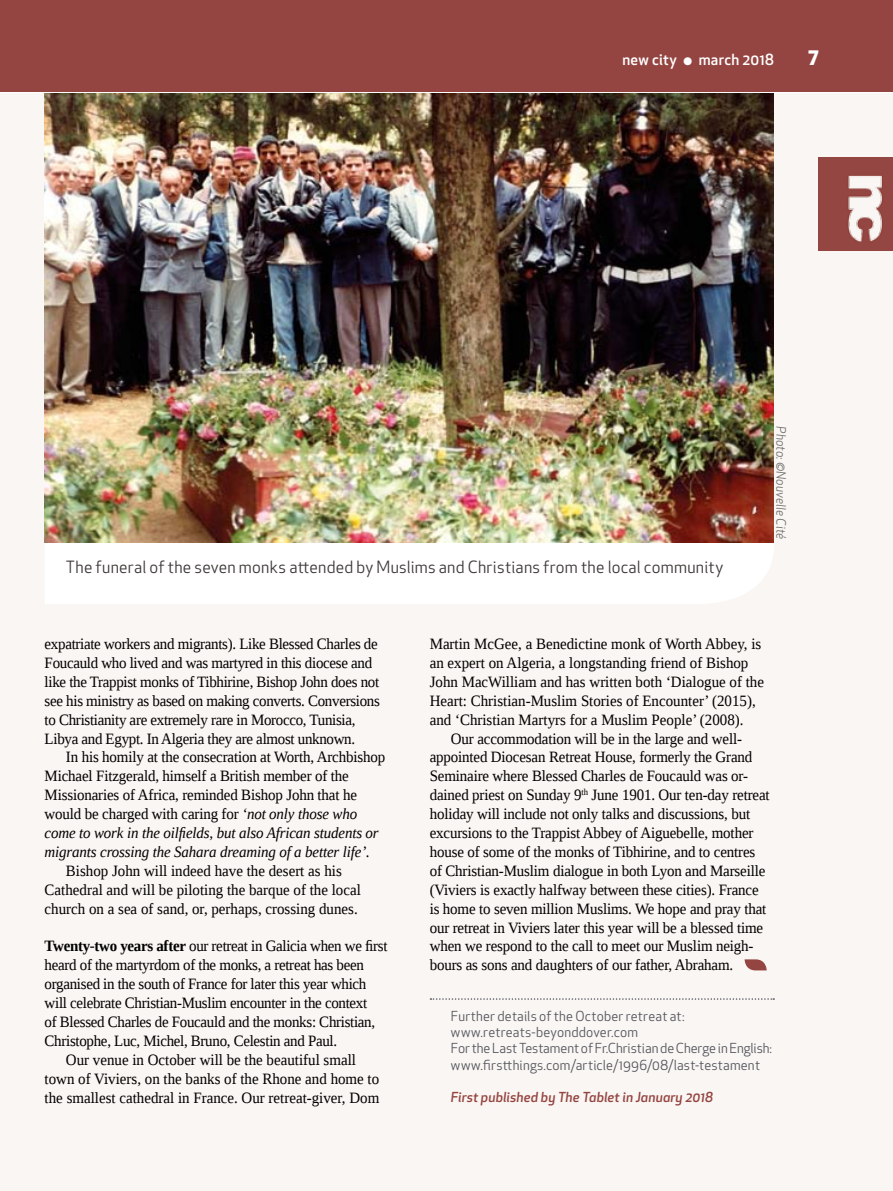
<style>
.page{position:relative;width:893px;height:1191px;background:#fff}
.page>*{position:absolute;margin:0;border:0;box-sizing:border-box;transform-origin:0 0}
.t1{font:800 19.5px "Apex New";color:#fff}
.Text_body{font:16.5px "Apex New";letter-spacing:.015em;color:#3b3735}
.Text_body-2{font:15.75px/18.9px "Liberation Serif";letter-spacing:-.01em;color:#000;scale:.95 1}
.t2{font:500 15px "Apex New";letter-spacing:.01em;color:#fff}
.Footnote_Apex_Paragr{font:13.5px/16.2px "Apex New";letter-spacing:.01em;color:#52555d}
.Footnote_Apex_Paragr-2{font:italic 500 13.5px "Apex New";letter-spacing:.01em;color:#944541}
.t3{font:italic 12.75px "Apex New";color:#706f6f;scale:.95 1}
.s1{font-weight:800}
.s2{font-style:italic}
.s3{font-weight:700}
</style>
<div class="page">
<div style="left:0;top:0;width:893px;height:91px;background:#944541"></div>
<div style="left:0;top:94px;width:893px;height:1097px;background:#faf6f3"></div>
<div style="left:45px;top:542px;width:729px;height:62px;background:#fff"></div>
<img style="left:819px;top:157px;width:74px;height:94px">
<svg style="left:745px;top:959px;width:22px;height:11px"></svg>
<svg style="left:430px;top:998px;width:344px;height:1px"></svg>
<img style="left:45px;top:94px;width:729px;height:448px">
<p class="t2" style="left:622px;top:49px;width:153px">new city <span class="s1">○</span> march 2018</p>
<p class="t1" style="left:808px;top:44px;width:12px">7</p>
<p class="Text_body" style="left:66px;top:557px;width:659px">The funeral of the seven monks attended by Muslims and Christians from the local community</p>
<p class="t3" style="left:789px;top:426px;width:120px;rotate:90deg">Photo: ©Nouvelle Cité</p>
<p class="Text_body-2" style="left:45px;top:634px;width:354px">expatriate workers and migrants). Like Blessed Charles de Foucauld who lived and was martyred in this diocese and like the Trappist monks of Tibhirine, Bishop John does not see his ministry as based on making converts. Conversions to Christianity are extremely rare in Morocco, Tunisia, Libya and Egypt. In Algeria they are almost unknown.</p>
<p class="Text_body-2" style="left:45px;top:747px;width:360px;text-indent:21px">In his homily at the consecration at Worth, Archbishop Michael Fitzgerald, himself a British member of the Missionaries of Africa, reminded Bishop John that he would be charged with caring for <span class="s2">‘not only those who come to work in the oilfields, but also African students or migrants crossing the Sahara dreaming of a better life’.</span></p>
<p class="Text_body-2" style="left:45px;top:861px;width:334px;text-align:center">Bishop John will indeed have the desert as his<br>Cathedral and will be piloting the barque of the local church on a sea of sand, or, perhaps, crossing dunes.</p>
<p class="Text_body-2" style="left:45px;top:936px;width:362px"><span class="s3">Twenty-two years after</span> our retreat in Galicia when we first heard of the martyrdom of the monks, a retreat has been organised in the south of France for later this year which will celebrate Christian-Muslim encounter in the context<br>of Blessed Charles de Foucauld and the monks: Christian, Christophe, Luc, Michel, Bruno, Celestin and Paul.</p>
<p class="Text_body-2" style="left:45px;top:1050px;width:354px;text-align:center">Our venue in October will be the beautiful small<br>town of Viviers, on the banks of the Rhone and home to the smallest cathedral in France. Our retreat-giver, Dom</p>
<p class="Text_body-2" style="left:430px;top:634px;width:353px">Martin McGee, a Benedictine monk of Worth Abbey, is an expert on Algeria, a longstanding friend of Bishop John MacWilliam and has written both ‘Dialogue of the Heart: Christian-Muslim Stories of Encounter’ (2015), and ‘Christian Martyrs for a Muslim People’ (2008).</p>
<p class="Text_body-2" style="left:430px;top:728px;width:359px;text-indent:21px">Our accommodation will be in the large and well&shy;appointed Diocesan Retreat House, formerly the Grand Seminaire where Blessed Charles de Foucauld was or&shy;dained priest on Sunday 9<sup>th</sup> June 1901. Our ten-day retreat holiday will include not only talks and discussions, but excursions to the Trappist Abbey of Aiguebelle, mother house of some of the monks of Tibhirine, and to centres of Christian-Muslim dialogue in both Lyon and Marseille (Viviers is exactly halfway between these cities). France is home to seven million Muslims. We hope and pray that our retreat in Viviers later this year will be a blessed time when we respond to the call to meet our Muslim neigh&shy;bours as sons and daughters of our father, Abraham.</p>
<p class="Footnote_Apex_Paragr" style="left:451px;top:1008px;width:235px">Further details of the October retreat at: www.retreats-beyonddover.com</p>
<p class="Footnote_Apex_Paragr" style="left:451px;top:1040px;width:323px">For the Last Testament of Fr.Christian de Cherge in English: www.firstthings.com/article/1996/08/last-testament</p>
<p class="Footnote_Apex_Paragr-2" style="left:451px;top:1088px;width:264px">First published by The Tablet in January 2018</p>
</div>
